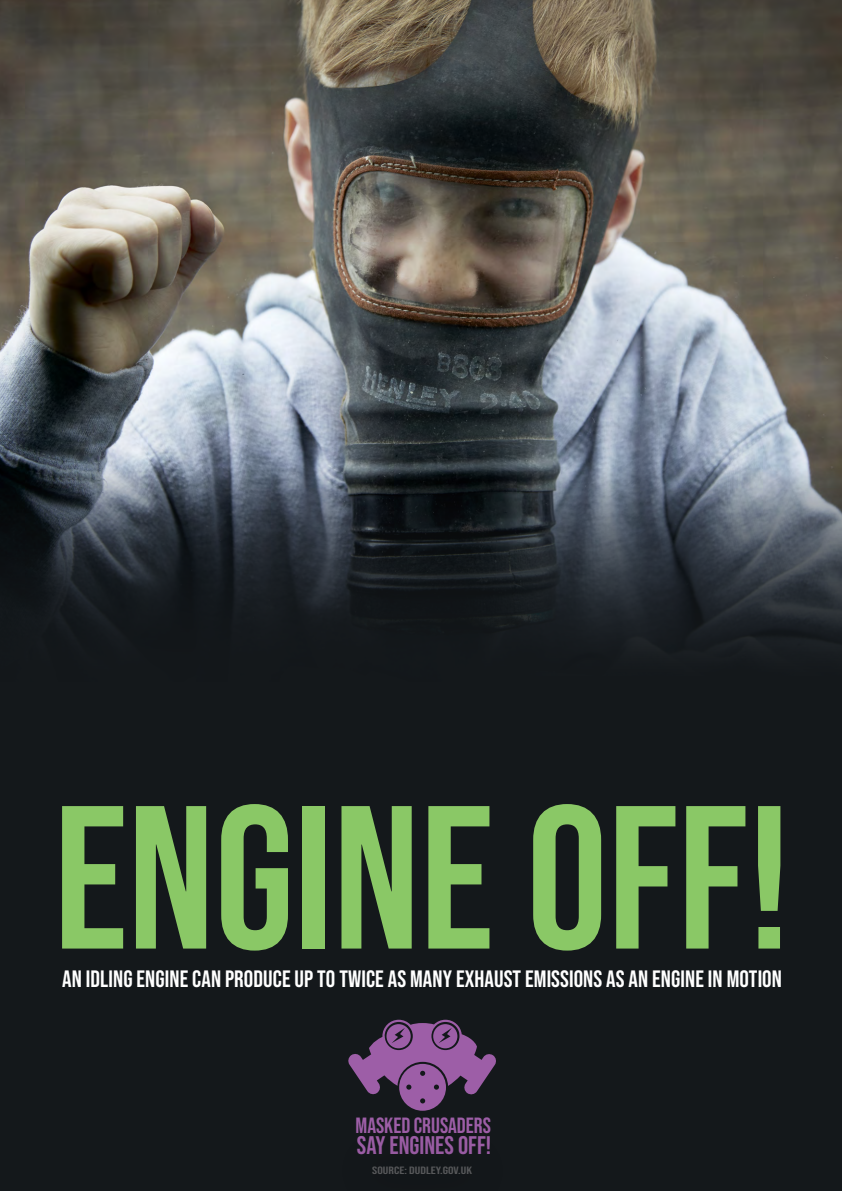
<style>
.page{position:relative;width:842px;height:1191px;background:#fff}
.page>*{position:absolute;margin:0;border:0;box-sizing:border-box;transform-origin:0 0}
.t1{font:203.5px "Bebas Neue";color:#8ac866}
.t2{font:25.4px "Bebas Neue";color:#9d5ea7}
.t3{font:23.7px "Bebas Neue";letter-spacing:.005em;color:#fff}
.t4{font:22px "Bebas Neue";color:#9d5ea7}
.t5{font:10.6px "Bebas Neue";letter-spacing:.005em;color:#57585a;scale:1.29 1}
</style>
<div class="page">
<img style="left:0;top:0;width:842px;height:435px">
<div style="left:0;top:686px;width:842px;height:505px;background:#14181b"></div>
<svg style="left:0;top:435px;width:842px;height:251px"></svg>
<svg style="left:348px;top:1019px;width:148px;height:91px"></svg>
<h1 class="t1" style="left:54px;top:763px;width:738px">ENGINE OFF!</h1>
<p class="t3" style="left:62px;top:965px;width:721px">AN IDLING ENGINE CAN PRODUCE UP TO TWICE AS MANY EXHAUST EMISSIONS AS AN ENGINE IN MOTION</p>
<p class="t4" style="left:355px;top:1112px;width:137px">MASKED CRUSADERS</p>
<p class="t2" style="left:357px;top:1130px;width:136px">SAY ENGINES OFF!</p>
<p class="t5" style="left:372px;top:1164px;width:79px">SOURCE: DUDLEY.GOV.UK</p>
</div>
